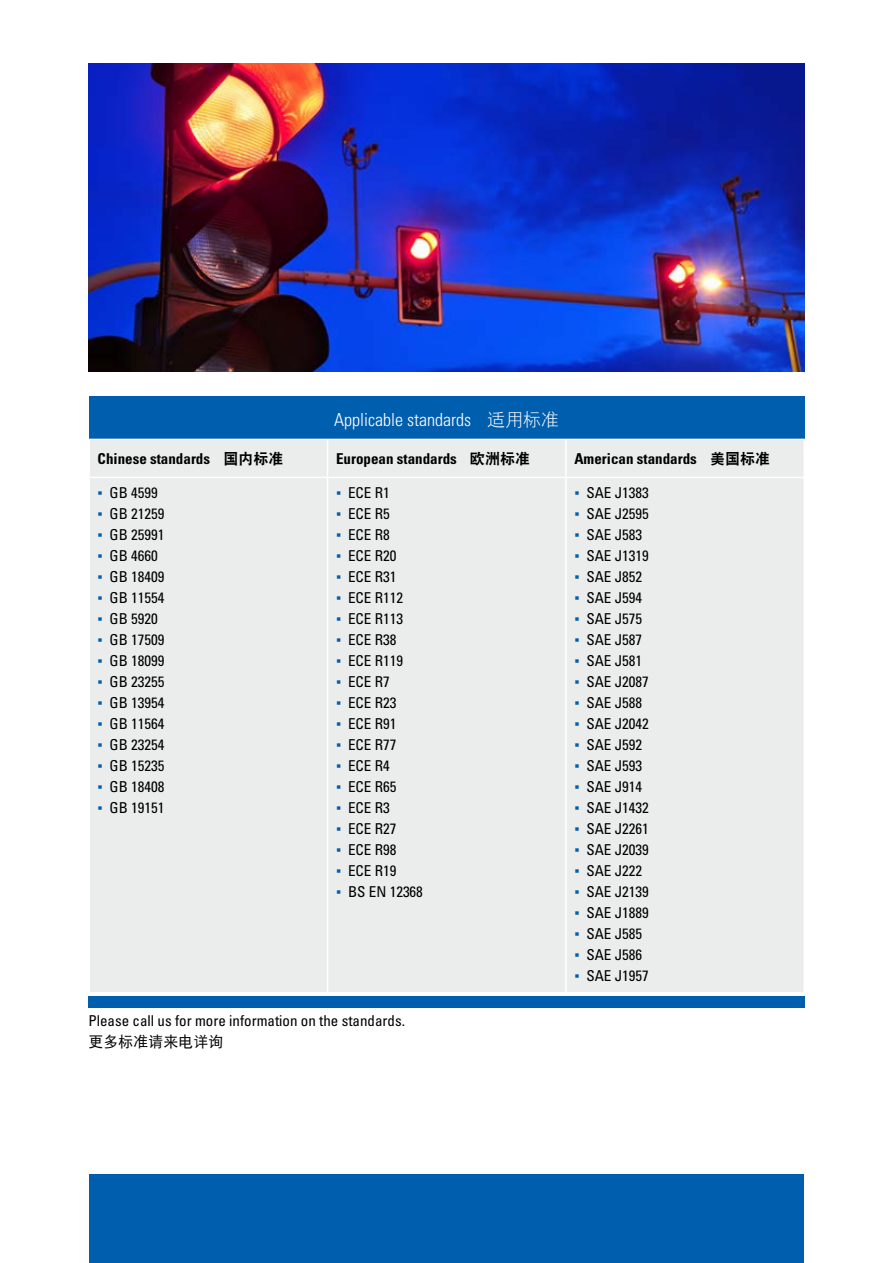
<style>
.page{position:relative;width:893px;height:1263px;background:#fff}
.page>*{position:absolute;margin:0;border:0;box-sizing:border-box;transform-origin:0 0}
.t1{font:18px "Univers LTCYR 47 Light Cond";color:#fff}
.t2{font:condensed 15px "Univers LTCYR 57";color:#000}
.t3{font:15px "Univers LTCYR 67 Bold Cond";color:#000}
.t4{font:15px "DFP Hei W5";color:#000}
.s1{font-family:"DFP Hei W3"}
.s2{font-family:"DFP Hei W9"}
.s3{font-family:"Arial Narrow";font-stretch:normal;color:#005eae}
</style>
<div class="page">
<div style="left:89px;top:1174px;width:715px;height:89px;background:#005eae"></div>
<img style="left:88px;top:63px;width:717px;height:308px">
<div style="left:89px;top:397px;width:715px;height:42px;background:#005eae"></div>
<div style="left:90px;top:440px;width:713px;height:552px;background:#ebecec"></div>
<hr style="left:327px;top:478px;width:1px;height:514px;background:#fff">
<hr style="left:565px;top:478px;width:2px;height:514px;background:#fff">
<hr style="left:327px;top:439px;width:1px;height:38px;background:#fff">
<hr style="left:565px;top:439px;width:2px;height:38px;background:#fff">
<hr style="left:88px;top:477px;width:239px;height:1px;background:#fff">
<hr style="left:327px;top:477px;width:239px;height:1px;background:#fff">
<hr style="left:566px;top:477px;width:239px;height:1px;background:#fff">
<div style="left:88px;top:997px;width:717px;height:11px;background:#005eae"></div>
<p class="t1" style="left:334px;top:408px;width:226px">Applicable standards <span class="s1">适用标准</span></p>
<p class="t3" style="left:98px;top:449px;width:187px">Chinese standards <span class="s2">国内标准</span></p>
<p class="t3" style="left:336px;top:449px;width:196px">European standards <span class="s2">欧洲标准</span></p>
<p class="t3" style="left:574px;top:449px;width:197px">American standards <span class="s2">美国标准</span></p>
<p class="t2" style="left:98px;top:483px;width:62px"><span class="s3">▪</span> GB 4599</p>
<p class="t2" style="left:98px;top:504px;width:68px"><span class="s3">▪</span> GB 21259</p>
<p class="t2" style="left:98px;top:525px;width:68px"><span class="s3">▪</span> GB 25991</p>
<p class="t2" style="left:98px;top:546px;width:62px"><span class="s3">▪</span> GB 4660</p>
<p class="t2" style="left:98px;top:567px;width:68px"><span class="s3">▪</span> GB 18409</p>
<p class="t2" style="left:98px;top:588px;width:68px"><span class="s3">▪</span> GB 11554</p>
<p class="t2" style="left:98px;top:609px;width:62px"><span class="s3">▪</span> GB 5920</p>
<p class="t2" style="left:98px;top:630px;width:68px"><span class="s3">▪</span> GB 17509</p>
<p class="t2" style="left:98px;top:651px;width:68px"><span class="s3">▪</span> GB 18099</p>
<p class="t2" style="left:98px;top:672px;width:68px"><span class="s3">▪</span> GB 23255</p>
<p class="t2" style="left:98px;top:693px;width:68px"><span class="s3">▪</span> GB 13954</p>
<p class="t2" style="left:98px;top:714px;width:68px"><span class="s3">▪</span> GB 11564</p>
<p class="t2" style="left:98px;top:735px;width:68px"><span class="s3">▪</span> GB 23254</p>
<p class="t2" style="left:98px;top:756px;width:68px"><span class="s3">▪</span> GB 15235</p>
<p class="t2" style="left:98px;top:777px;width:68px"><span class="s3">▪</span> GB 18408</p>
<p class="t2" style="left:98px;top:798px;width:68px"><span class="s3">▪</span> GB 19151</p>
<p class="t2" style="left:574px;top:483px;width:76px"><span class="s3">▪</span> SAE J1383</p>
<p class="t2" style="left:574px;top:504px;width:76px"><span class="s3">▪</span> SAE J2595</p>
<p class="t2" style="left:574px;top:525px;width:69px"><span class="s3">▪</span> SAE J583</p>
<p class="t2" style="left:574px;top:546px;width:76px"><span class="s3">▪</span> SAE J1319</p>
<p class="t2" style="left:574px;top:567px;width:69px"><span class="s3">▪</span> SAE J852</p>
<p class="t2" style="left:574px;top:588px;width:69px"><span class="s3">▪</span> SAE J594</p>
<p class="t2" style="left:574px;top:609px;width:69px"><span class="s3">▪</span> SAE J575</p>
<p class="t2" style="left:574px;top:630px;width:69px"><span class="s3">▪</span> SAE J587</p>
<p class="t2" style="left:574px;top:651px;width:69px"><span class="s3">▪</span> SAE J581</p>
<p class="t2" style="left:574px;top:672px;width:76px"><span class="s3">▪</span> SAE J2087</p>
<p class="t2" style="left:574px;top:693px;width:69px"><span class="s3">▪</span> SAE J588</p>
<p class="t2" style="left:574px;top:714px;width:76px"><span class="s3">▪</span> SAE J2042</p>
<p class="t2" style="left:574px;top:735px;width:69px"><span class="s3">▪</span> SAE J592</p>
<p class="t2" style="left:574px;top:756px;width:69px"><span class="s3">▪</span> SAE J593</p>
<p class="t2" style="left:574px;top:777px;width:69px"><span class="s3">▪</span> SAE J914</p>
<p class="t2" style="left:574px;top:798px;width:76px"><span class="s3">▪</span> SAE J1432</p>
<p class="t2" style="left:574px;top:819px;width:76px"><span class="s3">▪</span> SAE J2261</p>
<p class="t2" style="left:574px;top:840px;width:76px"><span class="s3">▪</span> SAE J2039</p>
<p class="t2" style="left:574px;top:861px;width:69px"><span class="s3">▪</span> SAE J222</p>
<p class="t2" style="left:574px;top:882px;width:76px"><span class="s3">▪</span> SAE J2139</p>
<p class="t2" style="left:574px;top:903px;width:76px"><span class="s3">▪</span> SAE J1889</p>
<p class="t2" style="left:574px;top:924px;width:69px"><span class="s3">▪</span> SAE J585</p>
<p class="t2" style="left:574px;top:945px;width:69px"><span class="s3">▪</span> SAE J586</p>
<p class="t2" style="left:574px;top:966px;width:76px"><span class="s3">▪</span> SAE J1957</p>
<p class="t2" style="left:336px;top:483px;width:55px"><span class="s3">▪</span> ECE R1</p>
<p class="t2" style="left:336px;top:504px;width:55px"><span class="s3">▪</span> ECE R5</p>
<p class="t2" style="left:336px;top:525px;width:55px"><span class="s3">▪</span> ECE R8</p>
<p class="t2" style="left:336px;top:546px;width:62px"><span class="s3">▪</span> ECE R20</p>
<p class="t2" style="left:336px;top:567px;width:62px"><span class="s3">▪</span> ECE R31</p>
<p class="t2" style="left:336px;top:588px;width:68px"><span class="s3">▪</span> ECE R112</p>
<p class="t2" style="left:336px;top:609px;width:68px"><span class="s3">▪</span> ECE R113</p>
<p class="t2" style="left:336px;top:630px;width:62px"><span class="s3">▪</span> ECE R38</p>
<p class="t2" style="left:336px;top:651px;width:68px"><span class="s3">▪</span> ECE R119</p>
<p class="t2" style="left:336px;top:672px;width:55px"><span class="s3">▪</span> ECE R7</p>
<p class="t2" style="left:336px;top:693px;width:62px"><span class="s3">▪</span> ECE R23</p>
<p class="t2" style="left:336px;top:714px;width:62px"><span class="s3">▪</span> ECE R91</p>
<p class="t2" style="left:336px;top:735px;width:62px"><span class="s3">▪</span> ECE R77</p>
<p class="t2" style="left:336px;top:756px;width:55px"><span class="s3">▪</span> ECE R4</p>
<p class="t2" style="left:336px;top:777px;width:62px"><span class="s3">▪</span> ECE R65</p>
<p class="t2" style="left:336px;top:798px;width:55px"><span class="s3">▪</span> ECE R3</p>
<p class="t2" style="left:336px;top:819px;width:62px"><span class="s3">▪</span> ECE R27</p>
<p class="t2" style="left:336px;top:840px;width:62px"><span class="s3">▪</span> ECE R98</p>
<p class="t2" style="left:336px;top:861px;width:62px"><span class="s3">▪</span> ECE R19</p>
<p class="t2" style="left:336px;top:882px;width:88px"><span class="s3">▪</span> BS EN 12368</p>
<p class="t2" style="left:88px;top:1012px;width:318px">Please call us for more information on the standards.</p>
<p class="t4" style="left:88px;top:1034px;width:136px">更多标准请来电详询</p>
</div>
